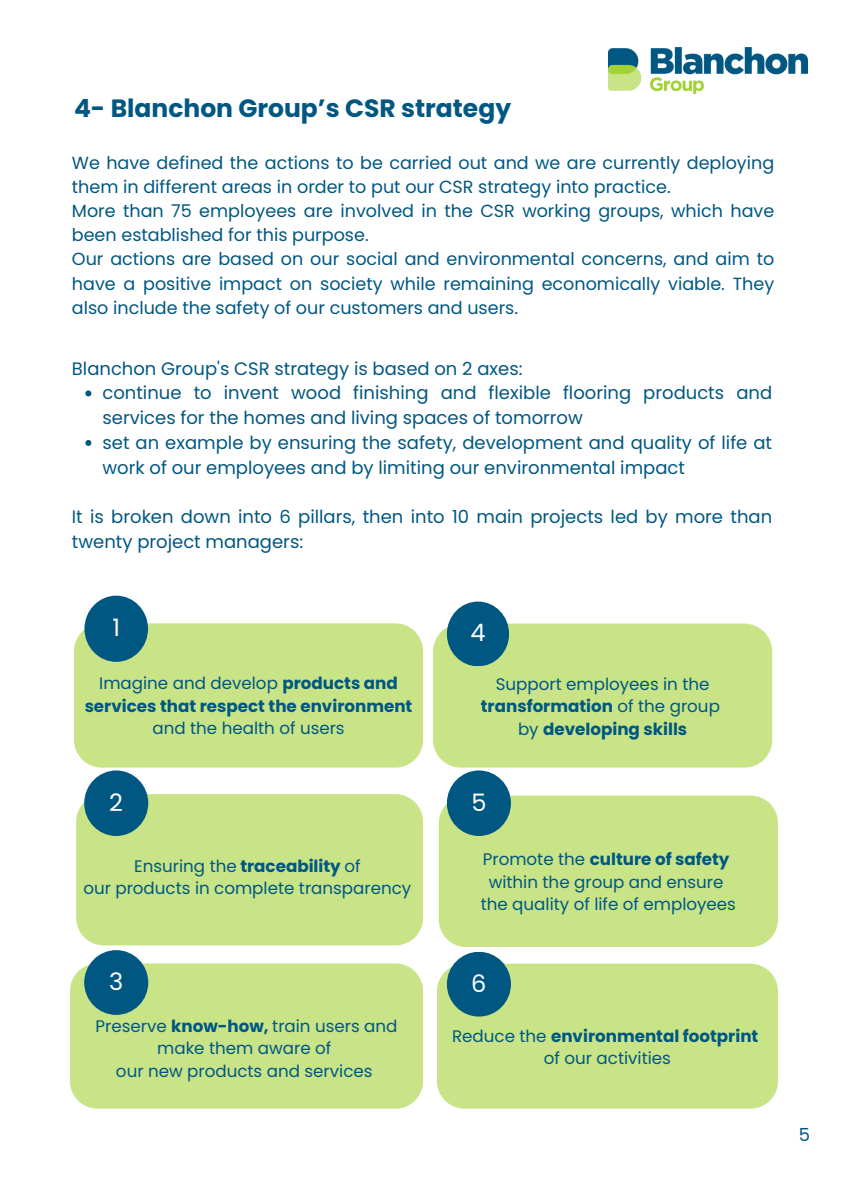
<style>
.page{position:relative;width:842px;height:1191px;background:#fff}
.page>*{position:absolute;margin:0;border:0;box-sizing:border-box;transform-origin:0 0}
.t1{font:700 25px "Poppins";color:#005782}
.t2{font:24px "Poppins";color:#fff}
.t3{font:18px/24.8px "Poppins";color:#005782}
.t4{font:17.6px/24.2px "Poppins";color:#005782}
.t5{font:16.7px/22.5px "Poppins";color:#005782;text-align:center}
.t6{font:700 16.7px/22.5px "Poppins";color:#005782;text-align:center}
.s1{font-weight:400}
.s2{font-weight:700}
</style>
<div class="page">
<img style="left:608px;top:47px;width:200px;height:47px">
<svg style="left:85px;top:390px;width:6px;height:6px"></svg>
<svg style="left:85px;top:440px;width:6px;height:6px"></svg>
<div style="left:433px;top:623px;width:339px;height:144px;background:#c8e487"></div>
<div style="left:447px;top:601px;width:62px;height:65px;background:#005782;border-radius:50%"></div>
<div style="left:74px;top:623px;width:349px;height:144px;background:#c8e487"></div>
<div style="left:84px;top:595px;width:64px;height:66px;background:#005782;border-radius:50%"></div>
<div style="left:76px;top:794px;width:347px;height:151px;background:#c8e487"></div>
<div style="left:84px;top:770px;width:64px;height:65px;background:#005782;border-radius:50%"></div>
<div style="left:439px;top:795px;width:339px;height:152px;background:#c8e487"></div>
<div style="left:447px;top:770px;width:64px;height:65px;background:#005782;border-radius:50%"></div>
<div style="left:70px;top:963px;width:353px;height:145px;background:#c8e487"></div>
<div style="left:84px;top:950px;width:64px;height:64px;background:#005782;border-radius:50%"></div>
<div style="left:437px;top:963px;width:341px;height:145px;background:#c8e487"></div>
<div style="left:447px;top:951px;width:64px;height:65px;background:#005782;border-radius:50%"></div>
<p class="t1" style="left:74px;top:91px;width:439px">4- Blanchon Group’s CSR strategy</p>
<h1 class="t4" style="left:72px;top:150px;width:704px">We have defined the actions to be carried out and we are currently deploying them in different areas in order to put our CSR strategy into practice.</h1>
<p class="t4" style="left:72px;top:199px;width:704px">More than 75 employees are involved in the CSR working groups, which have been established for this purpose.</p>
<p class="t4" style="left:72px;top:247px;width:704px;text-align:justify">Our actions are based on our social and environmental concerns, and aim to have a positive impact on society while remaining economically viable. They also include the safety of our customers and users.</p>
<p class="t3" style="left:72px;top:356px;width:452px">Blanchon Group's CSR strategy is based on 2 axes:</p>
<p class="t3" style="left:102px;top:380px;width:671px">continue to invent wood finishing and flexible flooring products and services for the homes and living spaces of tomorrow</p>
<p class="t3" style="left:102px;top:430px;width:671px">set an example by ensuring the safety, development and quality of life at work of our employees and by limiting our environmental impact</p>
<p class="t3" style="left:72px;top:504px;width:702px">It is broken down into 6 pillars, then into 10 main projects led by more than twenty project managers:</p>
<p class="t2" style="left:112px;top:611px;width:9px">1</p>
<p class="t6" style="left:85px;top:672px;width:329px"><span class="s1">Imagine and develop</span> products and services that respect the environment <span class="s1">and the health of users</span></p>
<p class="t2" style="left:109px;top:785px;width:15px">2</p>
<p class="t5" style="left:134px;top:854px;width:228px">Ensuring the <span class="s2">traceability</span> of</p>
<p class="t5" style="left:83px;top:876px;width:329px">our products in complete transparency</p>
<p class="t2" style="left:109px;top:964px;width:16px">3</p>
<p class="t5" style="left:95px;top:1014px;width:304px">Preserve <span class="s2">know-how,</span> train users and make them aware of</p>
<p class="t5" style="left:116px;top:1059px;width:258px">our new products and services</p>
<p class="t2" style="left:470px;top:616px;width:17px">4</p>
<p class="t5" style="left:481px;top:672px;width:241px">Support employees in the <span class="s2">transformation</span> of the group</p>
<p class="t6" style="left:518px;top:717px;width:171px"><span class="s1">by</span> developing skills</p>
<p class="t2" style="left:471px;top:785px;width:17px">5</p>
<p class="t6" style="left:483px;top:848px;width:248px"><span class="s1">Promote the</span> culture of safety</p>
<p class="t5" style="left:489px;top:870px;width:236px">within the group and ensure</p>
<p class="t5" style="left:481px;top:893px;width:257px">the quality of life of employees</p>
<p class="t2" style="left:471px;top:966px;width:17px">6</p>
<p class="t6" style="left:452px;top:1024px;width:308px"><span class="s1">Reduce the</span> environmental footprint</p>
<p class="t5" style="left:544px;top:1046px;width:129px">of our activities</p>
<p class="t3" style="left:799px;top:1122px;width:13px">5</p>
</div>
